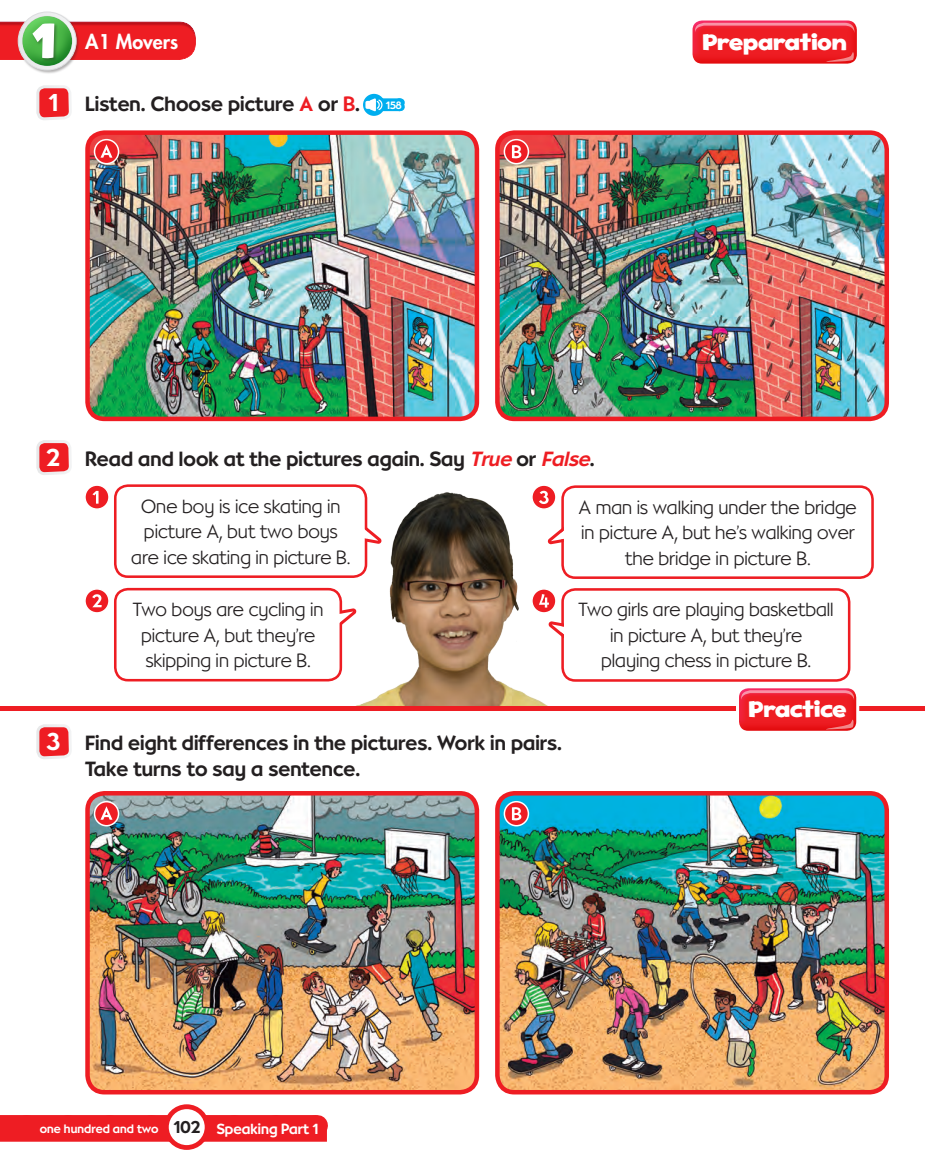
<style>
.page{position:relative;width:925px;height:1167px;background:#fff}
.page>*{position:absolute;margin:0;border:0;box-sizing:border-box;transform-origin:0 0}
.t1{font:500 24px "Bernhardt Infant";color:#fff}
.t2{font:22.65px "Good Eatin AOE";color:#fff}
.t3{font:500 20.25px/25.5px "Bernhardt Infant";color:#231f20}
.t4{font:800 19.8px "Futura Infant Adobe Std";color:#fff}
.t5{font:300 18.75px/25.5px "Bernhardt Infant";color:#231f20;text-align:center}
.t6{font:500 12px "Bernhardt Infant";color:#fff}
.t7{font:500 10.5px "Bernhardt Infant";color:#fff}
.s1{font-size:24px;color:#fff}
.s2{color:#ee1d23}
.s3{font-style:italic;color:#ee1d23}
.s4{font-size:16.8px;color:#231f20}
.s5{font-size:14.4px}
</style>
<div class="page">
<div style="left:685px;top:18px;width:185px;height:48px;background:#ee1d23;opacity:.75"></div>
<div style="left:690px;top:18px;width:169px;height:48px;border:2px solid #fff;border-radius:11px"></div>
<svg style="left:695px;top:23px;width:175px;height:40px;background:#ee353c"></svg>
<hr style="left:389px;top:103px;width:15px;height:4px;background:#00aeef">
<div style="left:380px;top:98px;width:20px;height:9px;background:#00aeef"></div>
<div style="left:380px;top:103px;width:20px;height:8px;background:#00aeef"></div>
<svg style="left:390px;top:98px;width:11px;height:13px"></svg>
<svg style="left:363px;top:94px;width:22px;height:22px"></svg>
<svg style="left:365px;top:98px;width:18px;height:14px"></svg>
<svg style="left:36px;top:440px;width:36px;height:35px"></svg>
<svg style="left:36px;top:724px;width:36px;height:35px"></svg>
<img style="left:500px;top:135px;width:384px;height:281px">
<div style="left:495px;top:130px;width:394px;height:291px;border:4px solid #ee1d23;border-radius:17px"></div>
<img style="left:90px;top:135px;width:386px;height:281px">
<div style="left:85px;top:130px;width:394px;height:291px;border:4px solid #ee1d23;border-radius:17px"></div>
<div style="left:95px;top:140px;width:24px;height:24px;background:#ee1d23;border-radius:50%"></div>
<div style="left:94px;top:139px;width:25px;height:25px;border:2px solid #fff;border-radius:50%"></div>
<svg style="left:100px;top:144px;width:12px;height:14px"></svg>
<svg style="left:504px;top:140px;width:24px;height:24px"></svg>
<div style="left:504px;top:139px;width:25px;height:25px;border:2px solid #fff;border-radius:50%"></div>
<svg style="left:512px;top:145px;width:9px;height:13px"></svg>
<img style="left:90px;top:796px;width:386px;height:296px">
<div style="left:85px;top:791px;width:394px;height:303px;border:4px solid #ee1d23;border-radius:17px"></div>
<img style="left:500px;top:796px;width:386px;height:295px">
<div style="left:495px;top:791px;width:394px;height:303px;border:4px solid #ee1d23;border-radius:17px"></div>
<div style="left:95px;top:801px;width:24px;height:24px;background:#ee1d23;border-radius:50%"></div>
<div style="left:94px;top:801px;width:25px;height:25px;border:2px solid #fff;border-radius:50%"></div>
<svg style="left:101px;top:806px;width:11px;height:13px"></svg>
<svg style="left:504px;top:801px;width:24px;height:24px"></svg>
<div style="left:504px;top:801px;width:25px;height:25px;border:2px solid #fff;border-radius:50%"></div>
<svg style="left:512px;top:807px;width:9px;height:13px"></svg>
<img style="left:329px;top:488px;width:238px;height:218px">
<div style="left:115px;top:485px;width:251px;height:91px;background:#fff;border-radius:13px"></div>
<div style="left:114px;top:484px;width:253px;height:94px;border:3px solid #ee1d23;border-radius:13px"></div>
<svg style="left:363px;top:523px;width:20px;height:23px"></svg>
<div style="left:115px;top:589px;width:226px;height:91px;background:#fff;border-radius:13px"></div>
<div style="left:114px;top:588px;width:228px;height:93px;border:3px solid #ee1d23;border-radius:13px"></div>
<svg style="left:338px;top:606px;width:20px;height:23px"></svg>
<div style="left:563px;top:486px;width:309px;height:91px;background:#fff;border-radius:13px"></div>
<div style="left:561px;top:485px;width:313px;height:94px;border:3px solid #ee1d23;border-radius:13px"></div>
<svg style="left:546px;top:523px;width:19px;height:23px"></svg>
<div style="left:563px;top:589px;width:286px;height:91px;background:#fff;border-radius:13px"></div>
<div style="left:561px;top:588px;width:289px;height:93px;border:3px solid #ee1d23;border-radius:13px"></div>
<svg style="left:547px;top:619px;width:18px;height:23px"></svg>
<div style="left:85px;top:485px;width:24px;height:24px;background:#ee1d23;border-radius:50%"></div>
<div style="left:84px;top:484px;width:26px;height:26px;border:2px solid #fff;border-radius:50%"></div>
<svg style="left:92px;top:491px;width:7px;height:12px"></svg>
<div style="left:85px;top:589px;width:24px;height:24px;background:#ee1d23;border-radius:50%"></div>
<div style="left:84px;top:588px;width:26px;height:25px;border:2px solid #fff;border-radius:50%"></div>
<svg style="left:92px;top:594px;width:10px;height:13px"></svg>
<div style="left:532px;top:485px;width:24px;height:24px;background:#ee1d23;border-radius:50%"></div>
<div style="left:531px;top:484px;width:26px;height:26px;border:2px solid #fff;border-radius:50%"></div>
<svg style="left:539px;top:491px;width:10px;height:13px"></svg>
<div style="left:0;top:1114px;width:316px;height:21px;background:#ee1d23"></div>
<svg style="left:27px;top:1114px;width:269px;height:2px"></svg>
<div style="left:0;top:1126px;width:327px;height:15px;background:#ee1d23"></div>
<div style="left:166px;top:1106px;width:41px;height:41px;background:#fff;border-radius:50%"></div>
<div style="left:164px;top:1104px;width:45px;height:45px;border:5px solid #ee1d23;border-radius:50%"></div>
<div style="left:0;top:706px;width:925px;height:5px;background:#ee1d23"></div>
<div style="left:725px;top:676px;width:139px;height:56px;background:#ed1e91;opacity:.75"></div>
<div style="left:731px;top:685px;width:138px;height:48px;background:#ee1d23;opacity:.75"></div>
<svg style="left:741px;top:690px;width:113px;height:10px"></svg>
<svg style="left:822px;top:718px;width:32px;height:11px"></svg>
<div style="left:736px;top:685px;width:123px;height:48px;border:3px solid #fff;border-radius:11px"></div>
<div style="left:532px;top:589px;width:24px;height:24px;background:#ee1d23;border-radius:50%"></div>
<div style="left:531px;top:588px;width:26px;height:25px;border:2px solid #fff;border-radius:50%"></div>
<svg style="left:539px;top:594px;width:10px;height:13px"></svg>
<svg style="left:0;top:11px;width:196px;height:109px"></svg>
<p class="t4" style="left:85px;top:29px;width:94px">A1 Movers</p>
<p class="t3" style="left:48px;top:92px;width:313px"><span class="s1">1</span> Listen. Choose picture <span class="s2">A</span> or <span class="s2">B</span>.</p>
<p class="t7" style="left:386px;top:99px;width:17px">158</p>
<p class="t2" style="left:702px;top:26px;width:146px">Preparation</p>
<p class="t3" style="left:47px;top:446px;width:550px"><span class="s1">2</span> Read and look at the pictures again. Say <span class="s3">True</span> or <span class="s3">False</span>.</p>
<p class="t1" style="left:46px;top:728px;width:15px">3</p>
<p class="t5" style="left:131px;top:493px;width:221px">One boy is ice skating in picture A, but two boys are ice skating in picture B.</p>
<p class="t5" style="left:133px;top:597px;width:192px">Two boys are cycling in picture A, but they’re skipping in picture B.</p>
<p class="t3" style="left:85px;top:730px;width:478px">Find eight differences in the pictures. Work in pairs.<br>Take turns to say a sentence.</p>
<p class="t5" style="left:579px;top:494px;width:279px">A man is walking under the bridge in picture A, but he’s walking over the bridge in picture B.</p>
<p class="t5" style="left:579px;top:597px;width:257px">Two girls are playing basketball in picture A, but they’re playing chess in picture B.</p>
<p class="t2" style="left:748px;top:693px;width:99px">Practice</p>
<p class="t6" style="left:40px;top:1122px;width:280px">one hundred and two <span class="s4">102</span> <span class="s5">Speaking Part 1</span></p>
</div>
